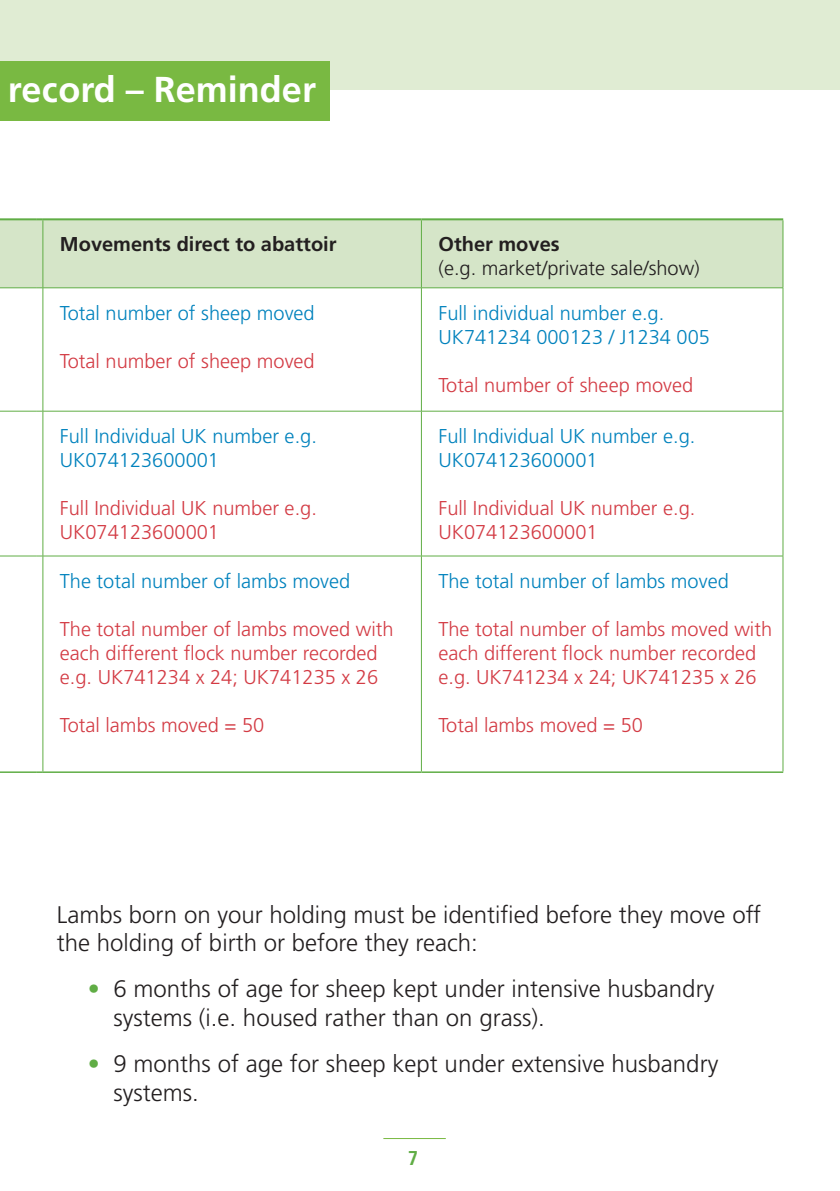
<style>
.page{position:relative;width:840px;height:1191px;background:#fff}
.page>*{position:absolute;margin:0;border:0;box-sizing:border-box;transform-origin:0 0}
.t1{font:700 36px "Frutiger LT Std";color:#fff}
.Body{font:300 24px/28.8px "Frutiger LT Std";color:#231f20}
.t2{font:300 20px/24px "Frutiger LT Std";color:#d33b44}
.t3{font:300 20px/24px "Frutiger LT Std";color:#0082bd}
.t4{font:700 20px "Frutiger LT Std";color:#231f20}
.t5{font:300 20px "Frutiger LT Std";color:#231f20}
.t6{font:700 condensed 20px "Frutiger LT Std";color:#60ad45}
.s1{color:#60ad45}
</style>
<div class="page">
<div style="left:0;top:0;width:839px;height:89px;background:#e0ecd3"></div>
<hr style="left:383px;top:1138px;width:62px;height:1px;background:#79b942">
<div style="left:0;top:61px;width:329px;height:59px;background:#79b942"></div>
<div style="left:0;top:220px;width:782px;height:67px;background:#d5e5c8"></div>
<hr style="left:782px;top:220px;width:1px;height:67px;background:#60ad45">
<hr style="left:782px;top:288px;width:1px;height:123px;background:#60ad45">
<hr style="left:782px;top:411px;width:1px;height:145px;background:#60ad45">
<hr style="left:782px;top:556px;width:1px;height:215px;background:#60ad45">
<hr style="left:43px;top:220px;width:1px;height:67px;background:#60ad45">
<hr style="left:421px;top:220px;width:1px;height:67px;background:#60ad45">
<hr style="left:43px;top:288px;width:1px;height:123px;background:#60ad45">
<hr style="left:421px;top:288px;width:1px;height:123px;background:#60ad45">
<hr style="left:43px;top:411px;width:1px;height:145px;background:#60ad45">
<hr style="left:421px;top:411px;width:1px;height:145px;background:#60ad45">
<hr style="left:43px;top:556px;width:1px;height:215px;background:#60ad45">
<hr style="left:421px;top:556px;width:1px;height:215px;background:#60ad45">
<hr style="left:0;top:287px;width:37px;height:1px;background:#60ad45">
<hr style="left:43px;top:287px;width:378px;height:1px;background:#60ad45">
<hr style="left:421px;top:287px;width:361px;height:1px;background:#60ad45">
<hr style="left:0;top:411px;width:37px;height:1px;background:#60ad45">
<hr style="left:43px;top:411px;width:378px;height:1px;background:#60ad45">
<hr style="left:421px;top:411px;width:361px;height:1px;background:#60ad45">
<hr style="left:0;top:555px;width:37px;height:1px;background:#60ad45">
<hr style="left:43px;top:555px;width:378px;height:1px;background:#60ad45">
<hr style="left:421px;top:555px;width:361px;height:1px;background:#60ad45">
<hr style="left:0;top:771px;width:37px;height:2px;background:#60ad45">
<svg style="left:37px;top:771px;width:6px;height:2px"></svg>
<hr style="left:43px;top:771px;width:378px;height:2px;background:#60ad45">
<hr style="left:421px;top:771px;width:361px;height:2px;background:#60ad45">
<hr style="left:0;top:218px;width:37px;height:2px;background:#60ad45">
<svg style="left:37px;top:218px;width:6px;height:2px"></svg>
<hr style="left:43px;top:218px;width:378px;height:2px;background:#60ad45">
<hr style="left:421px;top:218px;width:361px;height:2px;background:#60ad45">
<h1 class="t1" style="left:8px;top:68px;width:309px">record – Reminder</h1>
<p class="t4" style="left:60px;top:233px;width:278px">Movements direct to abattoir</p>
<p class="t4" style="left:438px;top:233px;width:123px">Other moves</p>
<p class="t5" style="left:438px;top:257px;width:263px">(e.g. market/private sale/show)</p>
<p class="t3" style="left:60px;top:301px;width:256px">Total number of sheep moved</p>
<p class="t2" style="left:60px;top:349px;width:256px">Total number of sheep moved</p>
<p class="t3" style="left:438px;top:301px;width:273px">Full individual number e.g.<br>UK741234 000123 / J1234 005</p>
<p class="t2" style="left:438px;top:373px;width:256px">Total number of sheep moved</p>
<p class="t3" style="left:60px;top:424px;width:258px">Full Individual UK number e.g.<br>UK074123600001</p>
<p class="t2" style="left:60px;top:496px;width:258px">Full Individual UK number e.g.<br>UK074123600001</p>
<p class="t3" style="left:60px;top:569px;width:292px">The total number of lambs moved</p>
<p class="t2" style="left:60px;top:617px;width:335px">The total number of lambs moved with each different flock number recorded e.g. UK741234 x 24; UK741235 x 26</p>
<p class="t2" style="left:60px;top:713px;width:206px">Total lambs moved = 50</p>
<p class="t3" style="left:438px;top:424px;width:258px">Full Individual UK number e.g.<br>UK074123600001</p>
<p class="t2" style="left:438px;top:496px;width:258px">Full Individual UK number e.g.<br>UK074123600001</p>
<p class="t3" style="left:438px;top:569px;width:292px">The total number of lambs moved</p>
<p class="t2" style="left:438px;top:617px;width:335px">The total number of lambs moved with each different flock number recorded e.g. UK741234 x 24; UK741235 x 26</p>
<p class="t2" style="left:438px;top:713px;width:206px">Total lambs moved = 50</p>
<p class="Body" style="left:57px;top:900px;width:705px">Lambs born on your holding must be identified before they move off the holding of birth or before they reach:</p>
<p class="Body" style="left:113px;top:975px;width:602px;text-indent:-26px"><span class="s1">•</span> 6 months of age for sheep kept under intensive husbandry systems (i.e. housed rather than on grass).</p>
<p class="Body" style="left:113px;top:1049px;width:606px;text-indent:-26px"><span class="s1">•</span> 9 months of age for sheep kept under extensive husbandry systems.</p>
<p class="t6" style="left:407px;top:1146px;width:12px">7</p>
</div>
